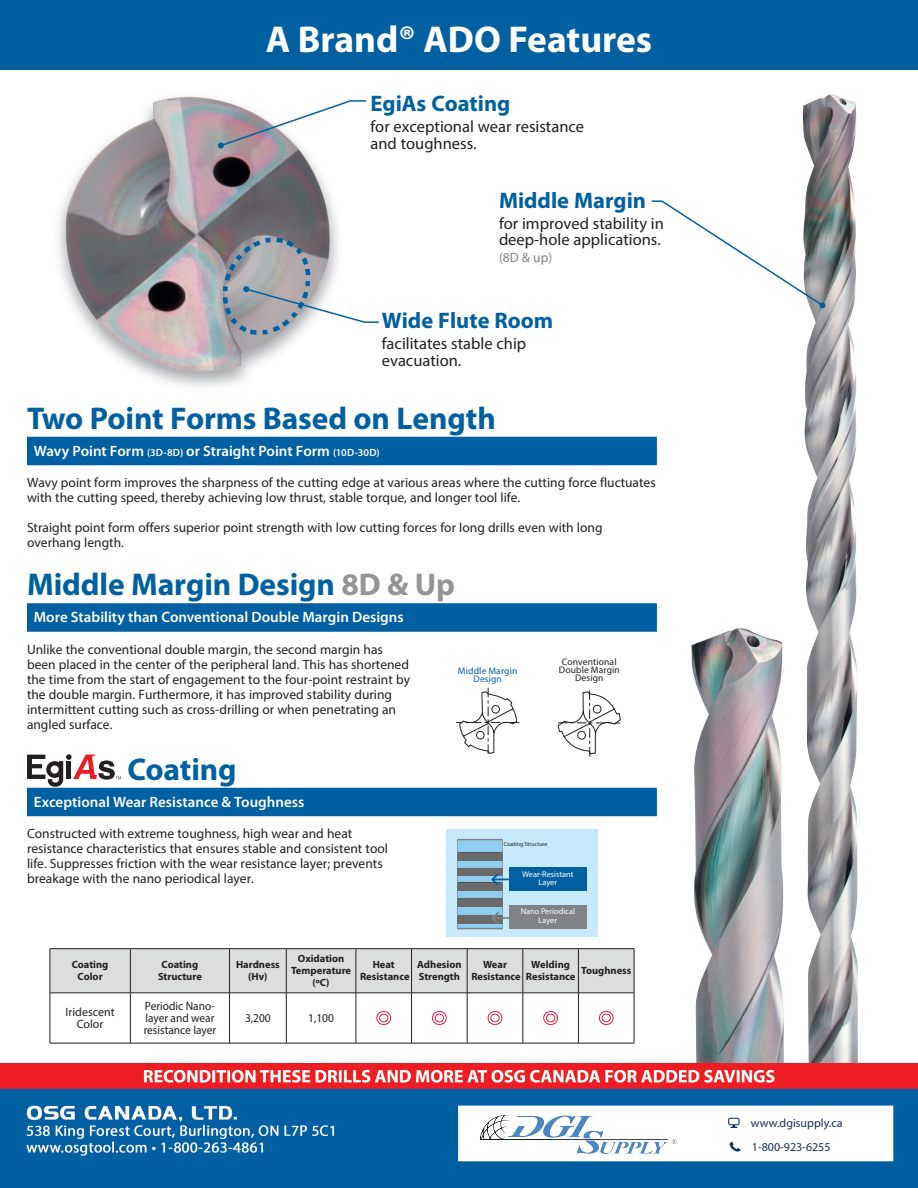
<style>
.page{position:relative;width:918px;height:1188px;background:#fff}
.page>*{position:absolute;margin:0;border:0;box-sizing:border-box;transform-origin:0 0}
.t1{font:700 37.5px "Myriad Pro";color:#fff}
.t2{font:700 31.5px "Myriad Pro";letter-spacing:-.005em;color:#0160a1}
.t3{font:700 22.5px "Myriad Pro";color:#0160a1}
.t4{font:16.5px/16.5px "Myriad Pro";color:#231f20}
.t5{font:600 15px "Myriad Pro";color:#fff}
.t6{font:13.5px/15px "Myriad Pro";color:#231f20}
.t7{font:13.5px "Myriad Pro";color:#808285}
.t8{font:12px/12px "Myriad Pro";color:#231f20;scale:.95 1}
.t9{font:12px/23.5px "Myriad Pro";color:#17315a}
.t10{font:12px/12px "Myriad Pro";color:#231f20;text-align:center}
.t11{font:700 10.5px/12px "Myriad Pro";color:#231f20;text-align:center}
.t12{font:9.45px/8.4px "Myriad Pro";letter-spacing:.015em;color:#231f20;text-align:center}
.t13{font:9.45px/8.4px "Myriad Pro";letter-spacing:.015em;color:#0160a1;text-align:center}
.t14{font:8.25px/8.2px "Myriad Pro";color:#fff;text-align:center}
.t15{font:6px "Myriad Pro";color:#231f20}
.s1{font-size:10.5px}
.s2{color:#939598}
</style>
<div class="page">
<img style="left:803px;top:94px;width:55px;height:969px">
<img style="left:691px;top:628px;width:93px;height:435px">
<div style="left:27px;top:437px;width:630px;height:28px;background:#0160a1"></div>
<div style="left:27px;top:603px;width:630px;height:29px;background:#0160a1"></div>
<div style="left:27px;top:788px;width:630px;height:28px;background:#0160a1"></div>
<svg style="left:27px;top:754px;width:94px;height:33px"></svg>
<div style="left:51px;top:949px;width:583px;height:44px;background:#dcdddf"></div>
<hr style="left:130px;top:949px;width:1px;height:44px;background:#231f20">
<hr style="left:229px;top:949px;width:1px;height:44px;background:#231f20">
<hr style="left:286px;top:949px;width:1px;height:44px;background:#231f20">
<hr style="left:356px;top:949px;width:1px;height:44px;background:#231f20">
<hr style="left:411px;top:949px;width:1px;height:44px;background:#231f20">
<hr style="left:467px;top:949px;width:1px;height:44px;background:#231f20">
<hr style="left:523px;top:949px;width:1px;height:44px;background:#231f20">
<hr style="left:578px;top:949px;width:1px;height:44px;background:#231f20">
<hr style="left:130px;top:993px;width:1px;height:50px;background:#231f20">
<hr style="left:229px;top:993px;width:1px;height:50px;background:#231f20">
<hr style="left:286px;top:993px;width:1px;height:50px;background:#231f20">
<hr style="left:356px;top:993px;width:1px;height:50px;background:#231f20">
<hr style="left:411px;top:993px;width:1px;height:50px;background:#231f20">
<hr style="left:467px;top:993px;width:1px;height:50px;background:#231f20">
<hr style="left:523px;top:993px;width:1px;height:50px;background:#231f20">
<hr style="left:578px;top:993px;width:1px;height:50px;background:#231f20">
<hr style="left:50px;top:948px;width:80px;height:1px;background:#231f20">
<hr style="left:50px;top:949px;width:1px;height:44px;background:#231f20">
<hr style="left:130px;top:948px;width:100px;height:1px;background:#231f20">
<hr style="left:230px;top:948px;width:56px;height:1px;background:#231f20">
<hr style="left:286px;top:948px;width:70px;height:1px;background:#231f20">
<hr style="left:356px;top:948px;width:56px;height:1px;background:#231f20">
<hr style="left:412px;top:948px;width:55px;height:1px;background:#231f20">
<hr style="left:467px;top:948px;width:56px;height:1px;background:#231f20">
<hr style="left:523px;top:948px;width:55px;height:1px;background:#231f20">
<hr style="left:578px;top:948px;width:56px;height:1px;background:#231f20">
<hr style="left:634px;top:949px;width:1px;height:44px;background:#231f20">
<hr style="left:50px;top:993px;width:80px;height:1px;background:#231f20">
<hr style="left:130px;top:993px;width:100px;height:1px;background:#231f20">
<hr style="left:230px;top:993px;width:56px;height:1px;background:#231f20">
<hr style="left:286px;top:993px;width:70px;height:1px;background:#231f20">
<hr style="left:356px;top:993px;width:56px;height:1px;background:#231f20">
<hr style="left:412px;top:993px;width:55px;height:1px;background:#231f20">
<hr style="left:467px;top:993px;width:56px;height:1px;background:#231f20">
<hr style="left:523px;top:993px;width:55px;height:1px;background:#231f20">
<hr style="left:578px;top:993px;width:56px;height:1px;background:#231f20">
<hr style="left:50px;top:993px;width:1px;height:50px;background:#231f20">
<hr style="left:634px;top:993px;width:1px;height:50px;background:#231f20">
<hr style="left:50px;top:1043px;width:80px;height:1px;background:#231f20">
<hr style="left:130px;top:1043px;width:100px;height:1px;background:#231f20">
<hr style="left:230px;top:1043px;width:56px;height:1px;background:#231f20">
<hr style="left:286px;top:1043px;width:70px;height:1px;background:#231f20">
<hr style="left:356px;top:1043px;width:56px;height:1px;background:#231f20">
<hr style="left:412px;top:1043px;width:55px;height:1px;background:#231f20">
<hr style="left:467px;top:1043px;width:56px;height:1px;background:#231f20">
<hr style="left:523px;top:1043px;width:55px;height:1px;background:#231f20">
<hr style="left:578px;top:1043px;width:56px;height:1px;background:#231f20">
<div style="left:376px;top:1011px;width:15px;height:14px;border:1px solid #ed1a3a;border-radius:6px"></div>
<div style="left:379px;top:1014px;width:9px;height:8px;border:1px solid #ed1a3a;border-radius:4px"></div>
<div style="left:432px;top:1011px;width:15px;height:14px;border:1px solid #ed1a3a;border-radius:6px"></div>
<div style="left:435px;top:1014px;width:9px;height:8px;border:1px solid #ed1a3a;border-radius:4px"></div>
<div style="left:488px;top:1011px;width:14px;height:14px;border:1px solid #ed1a3a;border-radius:6px"></div>
<div style="left:490px;top:1014px;width:10px;height:8px;border:1px solid #ed1a3a;border-radius:4px"></div>
<div style="left:543px;top:1011px;width:15px;height:14px;border:1px solid #ed1a3a;border-radius:6px"></div>
<div style="left:546px;top:1014px;width:9px;height:8px;border:1px solid #ed1a3a;border-radius:4px"></div>
<div style="left:599px;top:1011px;width:15px;height:14px;border:1px solid #ed1a3a;border-radius:6px"></div>
<div style="left:602px;top:1014px;width:9px;height:8px;border:1px solid #ed1a3a;border-radius:4px"></div>
<img style="left:65px;top:97px;width:266px;height:275px">
<svg style="left:558px;top:690px;width:63px;height:67px"></svg>
<svg style="left:456px;top:688px;width:63px;height:66px"></svg>
<div style="left:446px;top:830px;width:152px;height:107px;background:#c6eafa"></div>
<div style="left:509px;top:905px;width:77px;height:23px;background:#808285"></div>
<div style="left:457px;top:840px;width:46px;height:12px;background:#8fcef1"></div>
<div style="left:457px;top:861px;width:46px;height:7px;background:#8fcef1"></div>
<div style="left:457px;top:891px;width:46px;height:7px;background:#8fcef1"></div>
<div style="left:457px;top:924px;width:46px;height:5px;background:#8fcef1"></div>
<svg style="left:459px;top:852px;width:42px;height:9px"></svg>
<div style="left:457px;top:839px;width:46px;height:90px;border:1px solid #808285"></div>
<hr style="left:492px;top:878px;width:35px;height:2px;background:#0160a1">
<svg style="left:457px;top:868px;width:46px;height:23px"></svg>
<hr style="left:492px;top:917px;width:31px;height:2px;background:#808285">
<svg style="left:457px;top:897px;width:46px;height:29px"></svg>
<div style="left:509px;top:867px;width:77px;height:24px;background:#0160a1"></div>
<svg style="left:218px;top:99px;width:148px;height:50px"></svg>
<svg style="left:221px;top:236px;width:158px;height:100px"></svg>
<svg style="left:651px;top:200px;width:174px;height:108px"></svg>
<div style="left:0;top:0;width:918px;height:70px;background:#0160a1"></div>
<img style="left:0;top:1063px;width:918px;height:125px">
<img style="left:446px;top:1094px;width:251px;height:83px">
<svg style="left:728px;top:1118px;width:12px;height:10px"></svg>
<svg style="left:730px;top:1142px;width:10px;height:10px"></svg>
<h1 class="t1" style="left:266px;top:15px;width:388px">A Brand® ADO Features</h1>
<h3 class="t3" style="left:370px;top:89px;width:141px">EgiAs Coating</h3>
<p class="t4" style="left:370px;top:118px;width:215px">for exceptional wear resistance and toughness.</p>
<h3 class="t3" style="left:499px;top:186px;width:149px">Middle Margin</h3>
<p class="t4" style="left:499px;top:215px;width:166px">for improved stability in deep-hole applications.</p>
<p class="t7" style="left:499px;top:249px;width:55px">(8D &amp; up)</p>
<h3 class="t3" style="left:382px;top:306px;width:173px">Wide Flute Room</h3>
<p class="t4" style="left:382px;top:335px;width:146px">facilitates stable chip evacuation.</p>
<h2 class="t2" style="left:27px;top:397px;width:470px">Two Point Forms Based on Length</h2>
<p class="t5" style="left:34px;top:441px;width:347px">Wavy Point Form <span class="s1">(3D-8D)</span> or Straight Point Form <span class="s1">(10D-30D)</span></p>
<p class="t6" style="left:27px;top:475px;width:630px">Wavy point form improves the sharpness of the cutting edge at various areas where the cutting force fluctuates with the cutting speed, thereby achieving low thrust, stable torque, and longer tool life.</p>
<p class="t6" style="left:27px;top:520px;width:577px">Straight point form offers superior point strength with low cutting forces for long drills even with long overhang length.</p>
<h2 class="t2" style="left:27px;top:564px;width:429px">Middle Margin Design <span class="s2">8D &amp; Up</span></h2>
<p class="t5" style="left:34px;top:607px;width:371px">More Stability than Conventional Double Margin Designs</p>
<p class="t6" style="left:27px;top:641px;width:385px">Unlike the conventional double margin, the second margin has been placed in the center of the peripheral land. This has shortened the time from the start of engagement to the four-point restraint by the double margin. Furthermore, it has improved stability during intermittent cutting such as cross-drilling or when penetrating an angled surface.</p>
<h2 class="t2" style="left:127px;top:748px;width:111px">Coating</h2>
<p class="t5" style="left:34px;top:792px;width:272px">Exceptional Wear Resistance &amp; Toughness</p>
<p class="t6" style="left:27px;top:826px;width:363px">Constructed with extreme toughness, high wear and heat resistance characteristics that ensures stable and consistent tool life. Suppresses friction with the wear resistance layer; prevents breakage with the nano periodical layer.</p>
<p class="t13" style="left:458px;top:666px;width:61px">Middle Margin<br>Design</p>
<p class="t12" style="left:559px;top:657px;width:63px">Conventional<br>Double Margin<br>Design</p>
<p class="t15" style="left:504px;top:840px;width:45px">Coating Structure</p>
<p class="t14" style="left:522px;top:870px;width:53px">Wear-Resistant<br>Layer</p>
<p class="t14" style="left:521px;top:907px;width:56px">Nano Periodical<br>Layer</p>
<p class="t11" style="left:72px;top:958px;width:38px">Coating<br>Color</p>
<p class="t11" style="left:158px;top:958px;width:45px">Coating<br>Structure</p>
<p class="t11" style="left:236px;top:958px;width:45px">Hardness (Hv)</p>
<p class="t11" style="left:291px;top:952px;width:62px">Oxidation<br>Temperature (ºC)</p>
<p class="t11" style="left:360px;top:958px;width:51px">Heat<br>Resistance</p>
<p class="t11" style="left:417px;top:958px;width:46px;text-align:left">Adhesion<br>Strength</p>
<p class="t11" style="left:471px;top:958px;width:51px">Wear<br>Resistance</p>
<p class="t11" style="left:526px;top:958px;width:51px">Welding<br>Resistance</p>
<p class="t11" style="left:581px;top:964px;width:52px">Toughness</p>
<p class="t10" style="left:66px;top:1005px;width:51px">Iridescent<br>Color</p>
<p class="t8" style="left:144px;top:999px;width:78px">Periodic Nano&shy;layer and wear resistance layer</p>
<p class="t8" style="left:245px;top:1011px;width:29px">3,200</p>
<p class="t8" style="left:308px;top:1011px;width:29px">1,100</p>
<p class="t9" style="left:751px;top:1112px;width:93px">www.dgisupply.ca<br>1-800-923-6255</p>
</div>
